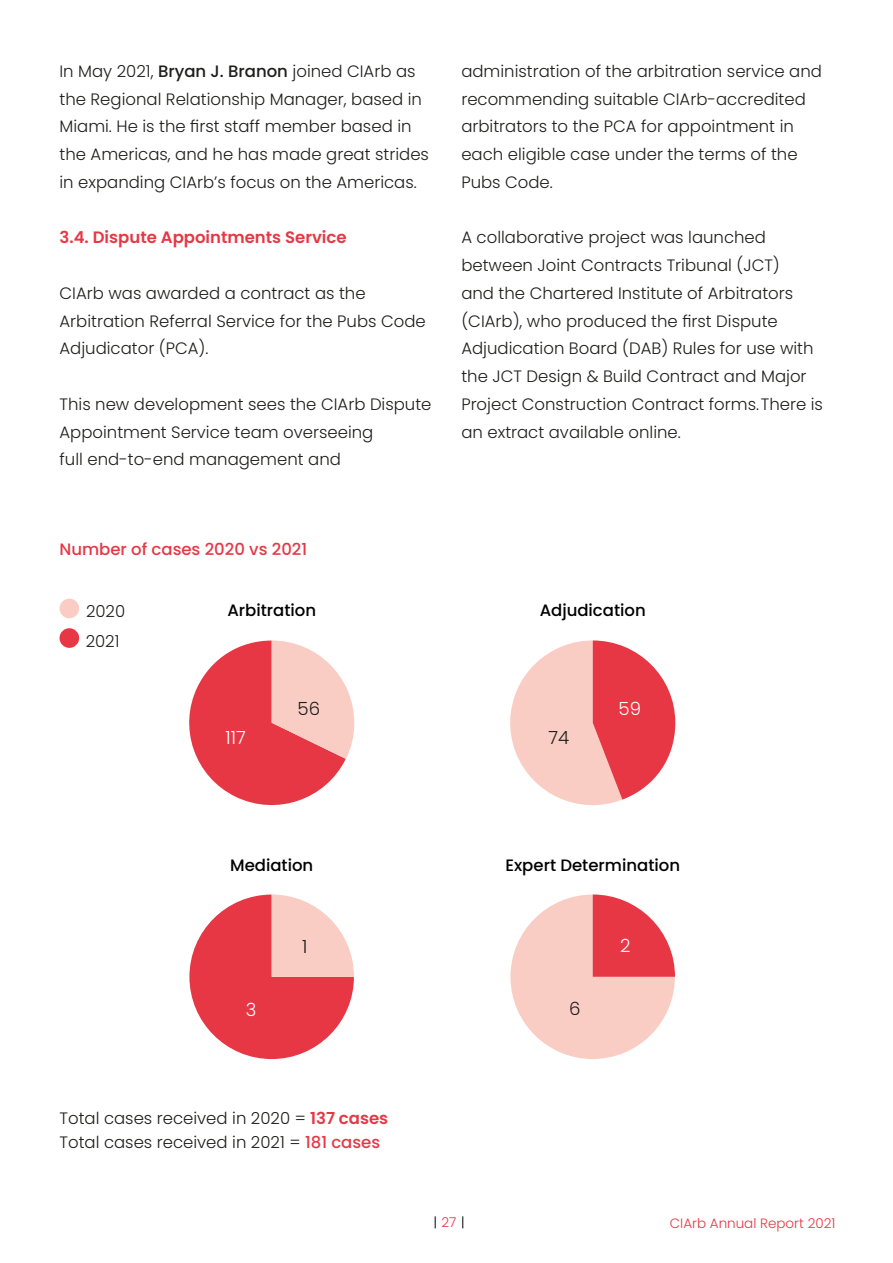
<style>
.page{position:relative;width:893px;height:1263px;background:#fff}
.page>*{position:absolute;margin:0;border:0;box-sizing:border-box;transform-origin:0 0}
.t1{font:300 18.15px "Poppins";color:#fff}
.t2{font:300 18.15px "Poppins";color:#1e1e1c}
.t3{font:300 16.5px/27.8px "Poppins";color:#1e1e1c}
.t4{font:500 16.5px "Poppins";color:#000}
.t5{font:600 16.5px "Poppins";color:#e73745}
.t6{font:500 16.5px "Poppins";color:#e73745}
.t7{font:300 13.5px "Poppins";color:#e73745}
.s1{font-weight:500}
.s2{font-weight:600;color:#e73745}
.s3{font-weight:500;color:#e73745}
</style>
<div class="page">
<svg style="left:435px;top:1216px;width:1px;height:12px"></svg>
<svg style="left:462px;top:1216px;width:1px;height:12px"></svg>
<div style="left:60px;top:628px;width:19px;height:20px;background:#e73745;border-radius:50%"></div>
<div style="left:60px;top:599px;width:19px;height:19px;background:#facdc4;border-radius:50%"></div>
<svg style="left:510px;top:894px;width:165px;height:165px"></svg>
<svg style="left:189px;top:640px;width:165px;height:166px"></svg>
<svg style="left:510px;top:640px;width:165px;height:165px"></svg>
<svg style="left:189px;top:894px;width:165px;height:165px"></svg>
<p class="t3" style="left:60px;top:57px;width:371px">In May 2021, <span class="s1">Bryan J. Branon</span> joined CIArb as the Regional Relationship Manager, based in Miami. He is the first staff member based in the Americas, and he has made great strides in expanding CIArb’s focus on the Americas.</p>
<p class="t5" style="left:60px;top:228px;width:289px">3.4. Dispute Appointments Service</p>
<p class="t3" style="left:60px;top:279px;width:368px">CIArb was awarded a contract as the<br>Arbitration Referral Service for the Pubs Code<br>Adjudicator (PCA).</p>
<p class="t3" style="left:60px;top:390px;width:374px">This new development sees the CIArb Dispute<br>Appointment Service team overseeing<br>full end-to-end management and</p>
<p class="t6" style="left:60px;top:540px;width:249px">Number of cases 2020 vs 2021</p>
<p class="t3" style="left:461px;top:57px;width:362px">administration of the arbitration service and recommending suitable CIArb-accredited arbitrators to the PCA for appointment in each eligible case under the terms of the Pubs Code.</p>
<p class="t3" style="left:461px;top:224px;width:363px">A collaborative project was launched between Joint Contracts Tribunal (JCT)<br>and the Chartered Institute of Arbitrators (CIArb), who produced the first Dispute Adjudication Board (DAB) Rules for use with the JCT Design &amp; Build Contract and Major Project Construction Contract forms.There is an extract available online.</p>
<p class="t3" style="left:86px;top:597px;width:41px">2020</p>
<p class="t4" style="left:227px;top:600px;width:90px">Arbitration</p>
<p class="t4" style="left:540px;top:601px;width:108px">Adjudication</p>
<p class="t3" style="left:86px;top:627px;width:35px">2021</p>
<p class="t1" style="left:226px;top:727px;width:22px">117</p>
<p class="t2" style="left:297px;top:698px;width:24px">56</p>
<p class="t1" style="left:619px;top:698px;width:24px">59</p>
<p class="t2" style="left:548px;top:727px;width:22px">74</p>
<p class="t4" style="left:230px;top:855px;width:85px">Mediation</p>
<p class="t4" style="left:505px;top:855px;width:176px">Expert Determination</p>
<p class="t1" style="left:246px;top:999px;width:12px">3</p>
<p class="t2" style="left:302px;top:936px;width:7px">1</p>
<p class="t2" style="left:569px;top:998px;width:13px">6</p>
<p class="t1" style="left:620px;top:935px;width:12px">2</p>
<p class="t3" style="left:60px;top:1106px;width:330px;line-height:24px">Total cases received in 2020 = <span class="s2">137 cases<br></span>Total cases received in 2021 = <span class="s3">181 cases</span></p>
<p class="t7" style="left:441px;top:1215px;width:16px">27</p>
<p class="t7" style="left:670px;top:1215px;width:167px">CIArb Annual Report 2021</p>
</div>
